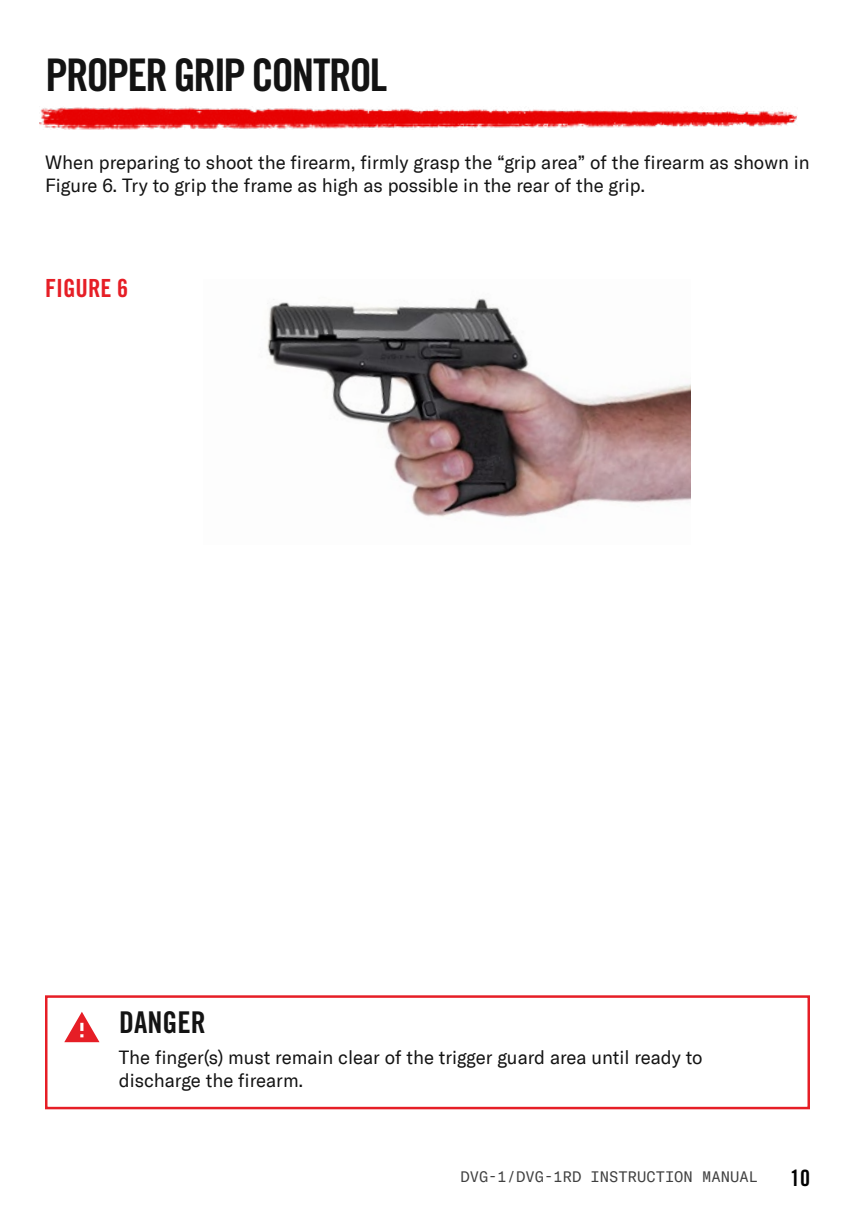
<style>
.page{position:relative;width:855px;height:1215px;background:#fff}
.page>*{position:absolute;margin:0;border:0;box-sizing:border-box;transform-origin:0 0}
.t1{font:45px "Trade Gothic LT Std Bd Cn 20";letter-spacing:-.05em;color:#131313}
.t2{font:30px "Trade Gothic LT Std Bd Cn 20";color:#131313}
.t3{font:25px "Trade Gothic LT Std Bd Cn 20";color:#e61e26}
.t4{font:22.5px "Trade Gothic LT Std Bd Cn 20";color:#000}
.t5{font:18.75px/22.5px "GT America";color:#131313}
.t6{font:15px "GT America Mono";color:#404040}
</style>
<div class="page">
<img style="left:267px;top:298px;width:423px;height:220px">
<div style="left:45px;top:995px;width:765px;height:114px;border:2px solid #e61e26"></div>
<svg style="left:64px;top:1012px;width:36px;height:30px"></svg>
<img style="left:40px;top:107px;width:758px;height:22px">
<h1 class="t1" style="left:46px;top:48px;width:343px">PROPER GRIP CONTROL</h1>
<p class="t5" style="left:45px;top:151px;width:766px">When preparing to shoot the firearm, firmly grasp the “grip area” of the firearm as shown in<br>Figure 6. Try to grip the frame as high as possible in the rear of the grip.</p>
<h3 class="t3" style="left:45px;top:273px;width:85px">FIGURE 6</h3>
<h2 class="t2" style="left:119px;top:1004px;width:88px">DANGER</h2>
<p class="t5" style="left:119px;top:1046px;width:585px">The finger(s) must remain clear of the trigger guard area until ready to discharge the firearm.</p>
<p class="t6" style="left:460px;top:1168px;width:299px">DVG-1/DVG-1RD INSTRUCTION MANUAL</p>
<p class="t4" style="left:790px;top:1165px;width:21px">10</p>
</div>
